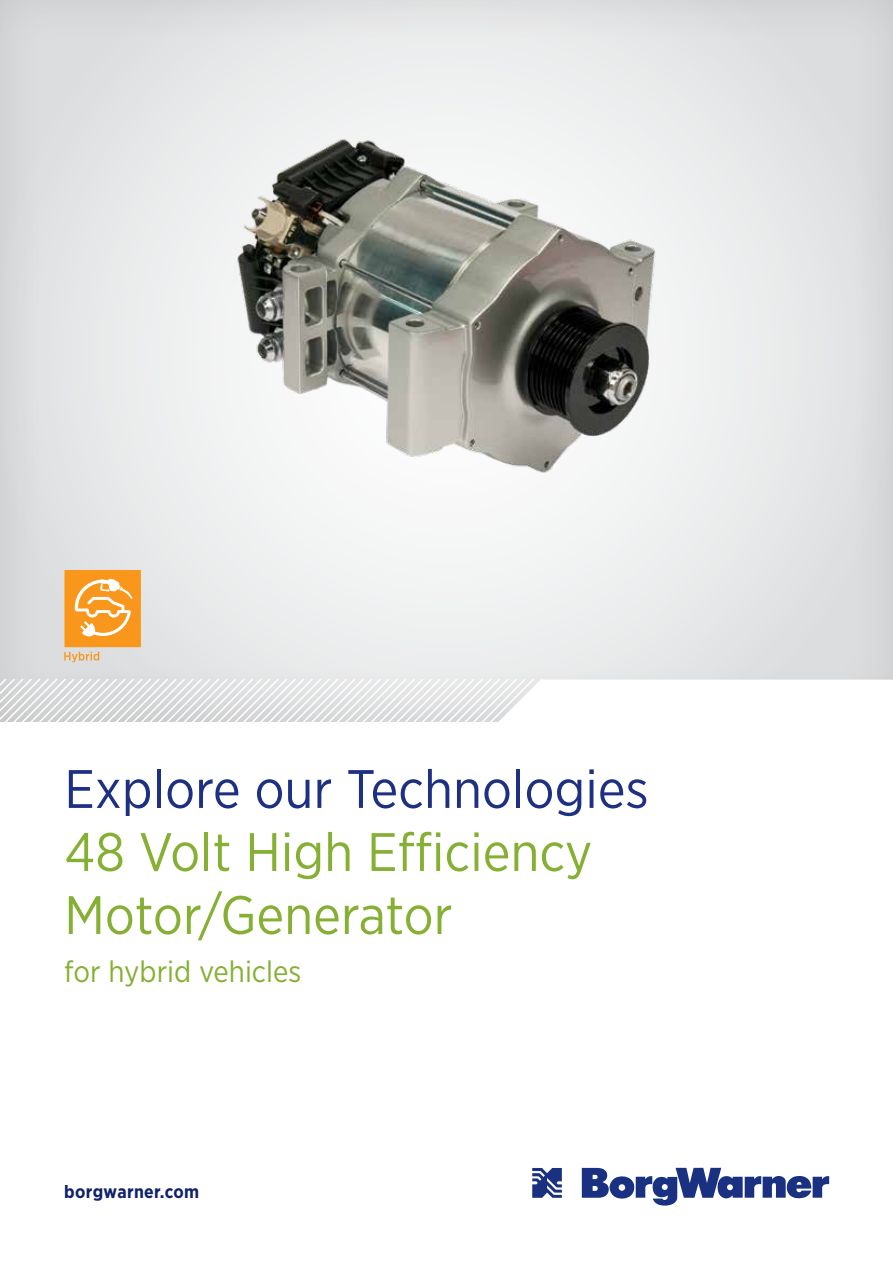
<style>
.page{position:relative;width:893px;height:1263px;background:#fff}
.page>*{position:absolute;margin:0;border:0;box-sizing:border-box;transform-origin:0 0}
.t1{font:54px/63px "Gotham Narrow";color:#85b033}
.t2{font:54px "Gotham Narrow";color:#1d3082}
.t3{font:30px "Gotham Narrow";color:#85b033}
.t4{font:700 18px "Gotham Narrow";letter-spacing:.02em;color:#102269}
</style>
<div class="page">
<div style="left:0;top:0;width:893px;height:723px;background:#221e1f;opacity:.17"></div>
<svg style="left:532px;top:1168px;width:30px;height:30px"></svg>
<svg style="left:582px;top:1168px;width:247px;height:38px"></svg>
<svg style="left:0;top:680px;width:893px;height:42px"></svg>
<img style="left:233px;top:135px;width:428px;height:342px">
<svg style="left:64px;top:570px;width:77px;height:92px;background:#f4ae56"></svg>
<p class="t2" style="left:64px;top:755px;width:586px">Explore our Technologies</p>
<p class="t1" style="left:64px;top:819px;width:530px">48 Volt High Efficiency<br>Motor/Generator</p>
<p class="t3" style="left:64px;top:953px;width:239px">for hybrid vehicles</p>
<p class="t4" style="left:64px;top:1180px;width:137px">borgwarner.com</p>
</div>
